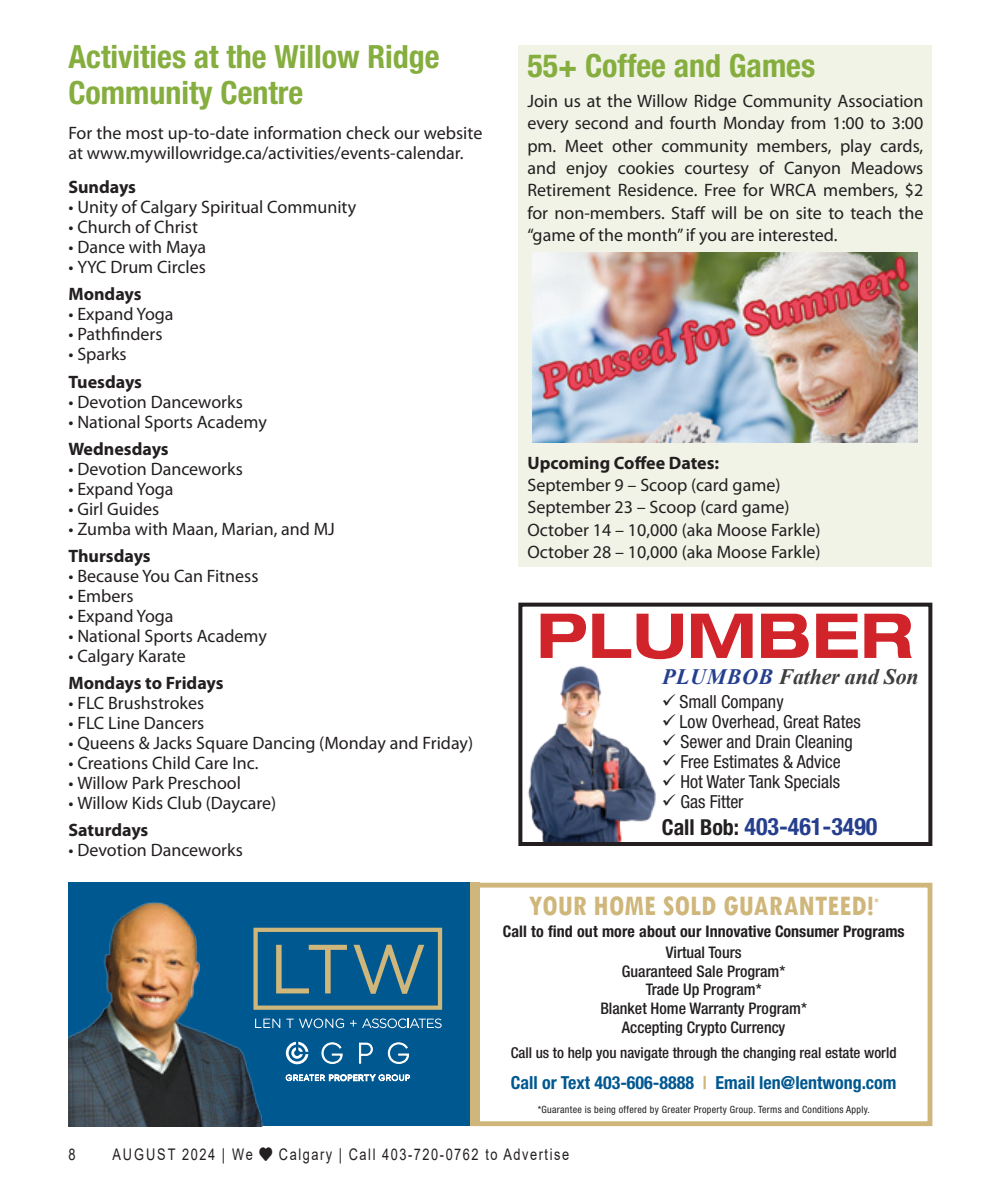
<style>
.page{position:relative;width:990px;height:1188px;background:#fff}
.page>*{position:absolute;margin:0;border:0;box-sizing:border-box;transform-origin:0 0}
.t1{font:700 expanded 62px "Helvetica Neue LT Std";color:#d1232a}
.In_Around_title{font:700 condensed 32px/36px "Helvetica Neue LT Std";color:#85ae3f}
.t2{font:700 condensed 30px "Tw Cen";letter-spacing:.005em;color:#cfb67a}
.t3{font:700 condensed 24px "Helvetica Neue LT Std";color:#253f8e}
.t4{font:italic 700 22px "Times New Roman";letter-spacing:-.01em;color:#3e3e3f}
.Body_text{font:18px/22.4px "Myriad Pro";color:#231f20}
.t5{font:condensed 18px "Helvetica Neue LT Std";color:#231f20}
.Subhead{font:700 18px "Myriad Pro";color:#231f20}
.t6{font:700 condensed 18px "Helvetica Neue LT Std";color:#005891}
.Body_text-2{font:700 18px "Myriad Pro";color:#231f20}
.t7{font:500 condensed 16px/18.8px "Helvetica Neue LT Std";color:#231f20;text-align:center}
.t8{font:700 condensed 16px/20.6px "Helvetica Neue LT Std";color:#231f20;text-align:center}
.t9{font:16px "Arial";letter-spacing:.12em;color:#231f20;scale:.8 1}
.t10{font:500 condensed 15px "Helvetica Neue LT Std";color:#231f20}
.t11{font:condensed 10px "Helvetica Neue LT Std";letter-spacing:.03em;color:#231f20}
.s1{color:#253f8e}
.s2{font-size:22px;color:#231f20}
.s3{font-weight:500}
.s4{color:#cfb67a}
</style>
<div class="page">
<div style="left:518px;top:46px;width:414px;height:521px;background:#f0f3e6"></div>
<img style="left:533px;top:252px;width:385px;height:191px">
<img style="left:528px;top:666px;width:128px;height:175px">
<div style="left:518px;top:603px;width:414px;height:243px;border:4px solid #231f20"></div>
<div style="left:68px;top:883px;width:402px;height:243px;background:#005891"></div>
<div style="left:470px;top:883px;width:462px;height:243px;border:5px solid #cfb67a"></div>
<img style="left:68px;top:902px;width:223px;height:224px">
<svg style="left:321px;top:1042px;width:22px;height:22px"></svg>
<svg style="left:359px;top:1042px;width:14px;height:22px"></svg>
<svg style="left:388px;top:1042px;width:21px;height:22px"></svg>
<svg style="left:285px;top:1074px;width:125px;height:8px"></svg>
<svg style="left:286px;top:1042px;width:22px;height:22px"></svg>
<svg style="left:255px;top:1019px;width:25px;height:9px"></svg>
<svg style="left:286px;top:1018px;width:58px;height:10px"></svg>
<svg style="left:350px;top:1018px;width:92px;height:10px"></svg>
<svg style="left:253px;top:928px;width:189px;height:82px"></svg>
<div style="left:470px;top:883px;width:10px;height:243px;background:#cfb67a"></div>
<p class="In_Around_title" style="left:68px;top:39px;width:373px">Activities at the Willow Ridge<br>Community Centre</p>
<p class="Body_text" style="left:68px;top:122px;width:415px;line-height:20px">For the most up-to-date information check our website at www.mywillowridge.ca/activities/events-calendar.</p>
<p class="Subhead" style="left:68px;top:175px;width:69px">Sundays</p>
<p class="Body_text" style="left:68px;top:196px;width:289px">• Unity of Calgary Spiritual Community</p>
<p class="Body_text" style="left:68px;top:216px;width:131px">• Church of Christ</p>
<p class="Body_text" style="left:68px;top:236px;width:139px">• Dance with Maya</p>
<p class="Body_text" style="left:68px;top:256px;width:139px">• YYC Drum Circles</p>
<p class="Subhead" style="left:68px;top:283px;width:75px">Mondays</p>
<p class="Body_text" style="left:68px;top:303px;width:107px">• Expand Yoga</p>
<p class="Body_text" style="left:68px;top:323px;width:96px">• Pathfinders</p>
<p class="Body_text" style="left:68px;top:343px;width:60px">• Sparks</p>
<p class="Subhead" style="left:68px;top:370px;width:75px">Tuesdays</p>
<p class="Body_text" style="left:68px;top:390px;width:176px">• Devotion Danceworks</p>
<p class="Body_text" style="left:68px;top:410px;width:200px">• National Sports Academy</p>
<p class="Subhead" style="left:68px;top:437px;width:102px">Wednesdays</p>
<p class="Body_text" style="left:68px;top:457px;width:176px">• Devotion Danceworks</p>
<p class="Body_text" style="left:68px;top:477px;width:107px">• Expand Yoga</p>
<p class="Body_text" style="left:68px;top:497px;width:92px">• Girl Guides</p>
<p class="Body_text" style="left:68px;top:517px;width:268px">• Zumba with Maan, Marian, and MJ</p>
<p class="Subhead" style="left:68px;top:544px;width:84px">Thursdays</p>
<p class="Body_text" style="left:68px;top:564px;width:192px">• Because You Can Fitness</p>
<p class="Body_text" style="left:68px;top:584px;width:67px">• Embers</p>
<p class="Body_text" style="left:68px;top:604px;width:107px">• Expand Yoga</p>
<p class="Body_text" style="left:68px;top:624px;width:200px">• National Sports Academy</p>
<p class="Body_text" style="left:68px;top:644px;width:119px">• Calgary Karate</p>
<p class="Subhead" style="left:68px;top:671px;width:157px">Mondays to Fridays</p>
<p class="Body_text" style="left:68px;top:692px;width:137px">• FLC Brushstrokes</p>
<p class="Body_text" style="left:68px;top:712px;width:137px">• FLC Line Dancers</p>
<p class="Body_text" style="left:68px;top:732px;width:406px">• Queens &amp; Jacks Square Dancing (Monday and Friday)</p>
<p class="Body_text" style="left:68px;top:752px;width:192px">• Creations Child Care Inc.</p>
<p class="Body_text" style="left:68px;top:772px;width:174px">• Willow Park Preschool</p>
<p class="Body_text" style="left:68px;top:792px;width:209px">• Willow Kids Club (Daycare)</p>
<p class="Subhead" style="left:68px;top:819px;width:81px">Saturdays</p>
<p class="Body_text" style="left:68px;top:839px;width:176px">• Devotion Danceworks</p>
<p class="In_Around_title" style="left:527px;top:48px;width:289px">55+ Coffee and Games</p>
<p class="Body_text" style="left:527px;top:89px;width:398px;text-align:justify">Join us at the Willow Ridge Community Association every second and fourth Monday from 1:00 to 3:00 pm. Meet other community members, play cards, and enjoy cookies courtesy of Canyon Meadows Retirement Residence. Free for WRCA members, $2 for non-members. Staff will be on site to teach the “game of the month” if you are interested.</p>
<p class="Body_text-2" style="left:527px;top:451px;width:193px">Upcoming Coffee Dates:</p>
<p class="Body_text" style="left:527px;top:474px;width:255px">September 9 – Scoop (card game)</p>
<p class="Body_text" style="left:527px;top:496px;width:264px">September 23 – Scoop (card game)</p>
<p class="Body_text" style="left:527px;top:518px;width:295px">October 14 – 10,000 (aka Moose Farkle)</p>
<p class="Body_text" style="left:527px;top:541px;width:295px">October 28 – 10,000 (aka Moose Farkle)</p>
<p class="t1" style="left:536px;top:597px;width:378px">PLUMber</p>
<p class="t4" style="left:662px;top:662px;width:258px"><span class="s1">Plumbob</span> Father and Son</p>
<p class="t5" style="left:662px;top:691px;width:123px">✓ Small Company</p>
<p class="t5" style="left:662px;top:711px;width:200px">✓ Low Overhead, Great Rates</p>
<p class="t5" style="left:662px;top:731px;width:193px">✓ Sewer and Drain Cleaning</p>
<p class="t5" style="left:662px;top:751px;width:180px">✓ Free Estimates &amp; Advice</p>
<p class="t5" style="left:662px;top:771px;width:180px">✓ Hot Water Tank Specials</p>
<p class="t5" style="left:662px;top:791px;width:83px">✓ Gas Fitter</p>
<p class="t3" style="left:662px;top:812px;width:217px"><span class="s2">Call Bob:</span> 403-461-3490</p>
<p class="t2" style="left:529px;top:887px;width:352px">YOUR HOME SOLD GUARANTEED!<sup>*</sup></p>
<p class="t8" style="left:503px;top:921px;width:403px">Call to find out more about our Innovative Consumer Programs<br><span class="s3">Virtual Tours</span></p>
<p class="t7" style="left:600px;top:961px;width:208px">Guaranteed Sale Program*<br>Trade Up Program*<br>Blanket Home Warranty Program*<br>Accepting Crypto Currency</p>
<p class="t10" style="left:511px;top:1043px;width:387px">Call us to help you navigate through the changing real estate world</p>
<p class="t6" style="left:511px;top:1072px;width:387px">Call or Text 403-606-8888 <span class="s4">|</span> Email len@lentwong.com</p>
<p class="t11" style="left:538px;top:1104px;width:334px">*Guarantee is being offered by Greater Property Group. Terms and Conditions Apply.</p>
<p class="t9" style="left:68px;top:1144px;width:10px">8</p>
<p class="t9" style="left:112px;top:1144px;width:572px">AUGUST 2024 | We ♥ Calgary | Call 403-720-0762 to Advertise</p>
</div>
